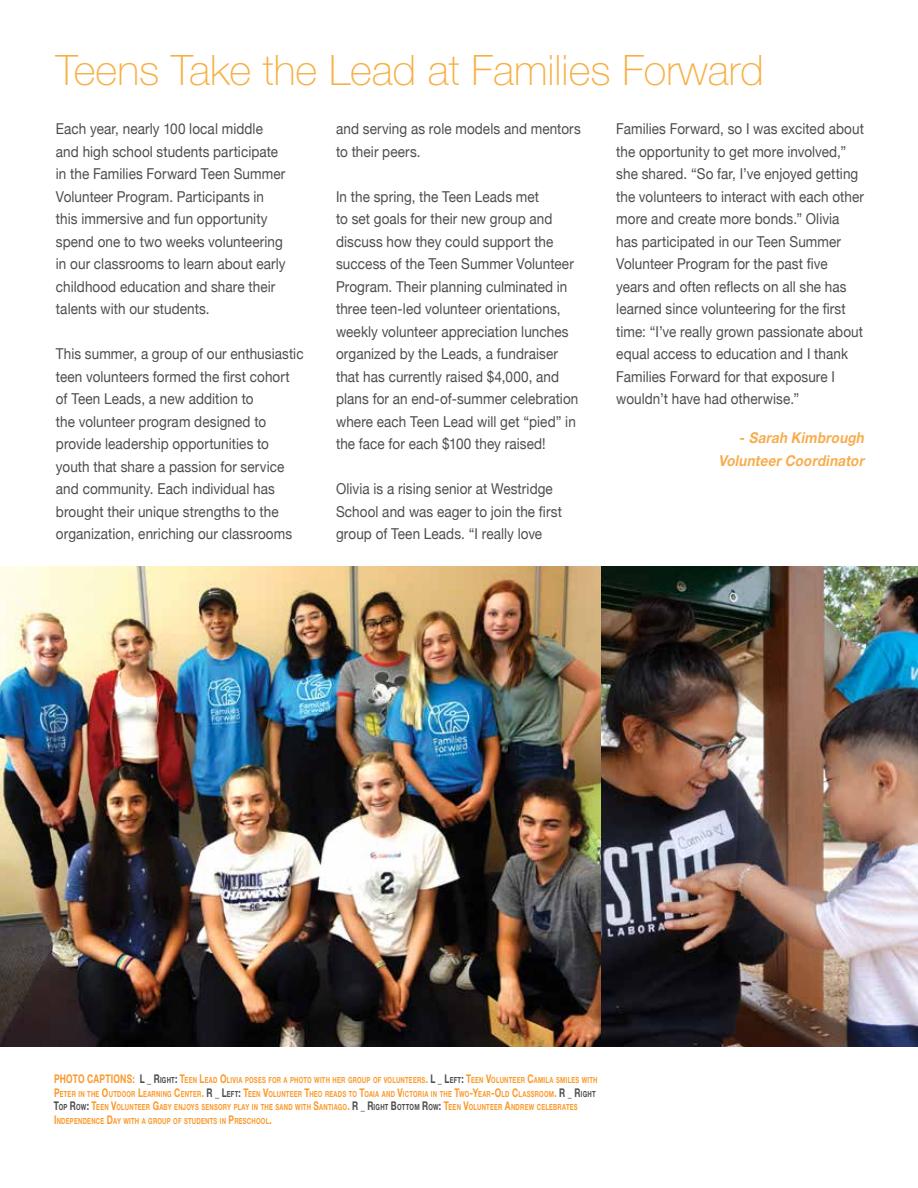
<style>
.page{position:relative;width:918px;height:1188px;background:#fff}
.page>*{position:absolute;margin:0;border:0;box-sizing:border-box;transform-origin:0 0}
.t1{font:100 42px "Helvetica Neue LT Std";color:#f7af42}
.t2{font:15px/22.5px "Helvetica Neue";letter-spacing:.005em;color:#4d4d4f;scale:.9 1}
.t3{font:italic 700 15px/22.5px "Helvetica Neue LT Std";color:#f7ad4e;text-align:right;scale:.9 1}
.t4{font:700 8.4px/13.5px "Helvetica Neue LT Std";letter-spacing:.04em;color:#fb9a2d;scale:.7 1}
.s1{font-style:normal}
.s2{font-size:12px}
.s3{font-size:12px;color:#4d4d4f}
.s4{color:#4d4d4f}
</style>
<div class="page">
<img style="left:0;top:567px;width:918px;height:480px">
<h1 class="t1" style="left:56px;top:46px;width:709px">Teens Take the Lead at Families Forward</h1>
<p class="t2" style="left:56px;top:117px;width:257px">Each year, nearly 100 local middle and high school students participate in the Families Forward Teen Summer Volunteer Program. Participants in this immersive and fun opportunity spend one to two weeks volunteering in our classrooms to learn about early childhood education and share their talents with our students.</p>
<p class="t2" style="left:56px;top:342px;width:277px">This summer, a group of our enthusiastic teen volunteers formed the first cohort of Teen Leads, a new addition to<br>the volunteer program designed to provide leadership opportunities to youth that share a passion for service and community. Each individual has brought their unique strengths to the organization, enriching our classrooms</p>
<p class="t2" style="left:336px;top:117px;width:273px">and serving as role models and mentors to their peers.</p>
<p class="t2" style="left:336px;top:185px;width:271px">In the spring, the Teen Leads met<br>to set goals for their new group and discuss how they could support the success of the Teen Summer Volunteer Program. Their planning culminated in three teen-led volunteer orientations, weekly volunteer appreciation lunches organized by the Leads, a fundraiser that has currently raised $4,000, and plans for an end-of-summer celebration where each Teen Lead will get “pied” in the face for each $100 they raised!</p>
<p class="t2" style="left:336px;top:477px;width:252px">Olivia is a rising senior at Westridge<br>School and was eager to join the first group of Teen Leads. “I really love</p>
<p class="t2" style="left:616px;top:117px;width:277px">Families Forward, so I was excited about the opportunity to get more involved,” she shared. “So far, I’ve enjoyed getting the volunteers to interact with each other more and create more bonds.” Olivia has participated in our Teen Summer Volunteer Program for the past five years and often reflects on all she has learned since volunteering for the first time: “I’ve really grown passionate about equal access to education and I thank Families Forward for that exposure I wouldn’t have had otherwise.”</p>
<p class="t3" style="left:718px;top:426px;width:167px"><span class="s1">-</span> Sarah Kimbrough<br>VolunteerCoordinator</p>
<p class="t4" style="left:54px;top:1073px;width:778px"><span class="s2">PHOTO CAPTIONS:</span> <span class="s3">L _ R</span><span class="s4">IGHT</span><span class="s3">:</span> <span class="s2">T</span>EEN <span class="s2">L</span>EAD <span class="s2">O</span>LIVIA POSES FOR A PHOTO WITH HER GROUP OF VOLUNTEERS<span class="s2">.</span> <span class="s3">L _ L</span><span class="s4">EFT</span><span class="s3">:</span> <span class="s2">T</span>EEN <span class="s2">V</span>OLUNTEER <span class="s2">C</span>AMILA SMILES WITH<br><span class="s2">P</span>ETER IN THE <span class="s2">O</span>UTDOOR <span class="s2">L</span>EARNING <span class="s2">C</span>ENTER<span class="s2">.</span> <span class="s3">R _ L</span><span class="s4">EFT</span><span class="s3">:</span> <span class="s2">T</span>EEN <span class="s2">V</span>OLUNTEER <span class="s2">T</span>HEO READS TO <span class="s2">T</span>OAIA AND <span class="s2">V</span>ICTORIA IN THE <span class="s2">T</span>WO<span class="s2">-Y</span>EAR<span class="s2">-O</span>LD <span class="s2">C</span>LASSROOM<span class="s2">.</span> <span class="s3">R _ R</span><span class="s4">IGHT<br></span><span class="s3">T</span><span class="s4">OP</span> <span class="s3">R</span><span class="s4">OW</span><span class="s3">:</span> <span class="s2">T</span>EEN <span class="s2">V</span>OLUNTEER <span class="s2">G</span>ABY ENJOYS SENSORY</p>
<p class="t4" style="left:54px;top:1100px;width:750px;text-indent:180px">PLAY IN THE SAND WITH <span class="s2">S</span>ANTIAGO<span class="s2">.</span> <span class="s3">R _ R</span><span class="s4">IGHT</span> <span class="s3">B</span><span class="s4">OTTOM</span> <span class="s3">R</span><span class="s4">OW</span><span class="s3">:</span> <span class="s2">T</span>EEN <span class="s2">V</span>OLUNTEER <span class="s2">A</span>NDREW CELEBRATES<br><span class="s2">I</span> NDEPENDENCE <span class="s2">D</span>AY WITH A GROUP OF STUDENTS IN <span class="s2">P</span>RESCHOOL<span class="s2">.</span></p>
</div>
